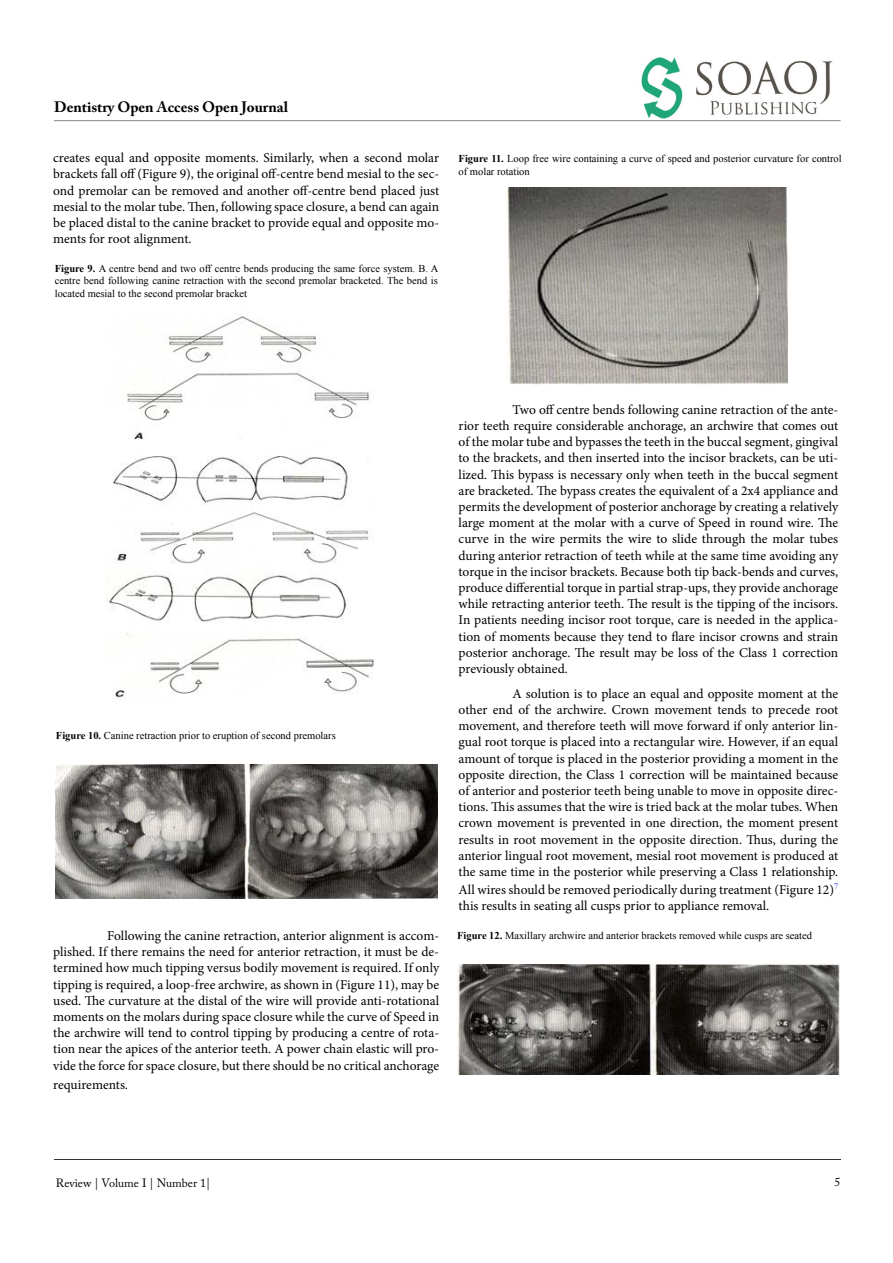
<style>
.page{position:relative;width:893px;height:1263px;background:#fff}
.page>*{position:absolute;margin:0;border:0;box-sizing:border-box;transform-origin:0 0}
.t1{font:700 15px "Adobe Caslon Pro";color:#000}
.t2{font:13.5px/16.2px "Minion Pro";color:#000;text-align:justify}
.t3{font:12px "Adobe Caslon Pro";color:#000}
.t4{font:10.5px/12.6px "Times New Roman";color:#000;text-align:justify}
.s1{font-weight:700}
</style>
<div class="page">
<hr style="left:54px;top:120px;width:787px;height:1px;background:#808285">
<img style="left:641px;top:57px;width:192px;height:62px">
<svg style="left:54px;top:1159px;width:787px;height:1px"></svg>
<img style="left:106px;top:316px;width:268px;height:382px">
<img style="left:56px;top:764px;width:382px;height:134px">
<img style="left:506px;top:188px;width:282px;height:197px">
<img style="left:457px;top:964px;width:382px;height:111px">
<p class="t1" style="left:54px;top:98px;width:235px">Dentistry Open Access Open Journal</p>
<p class="t2" style="left:53px;top:150px;width:387px">creates equal and opposite moments. Similarly, when a second molar brackets fall off (Figure 9), the original off-centre bend mesial to the sec&shy;ond premolar can be removed and another off-centre bend placed just mesial to the molar tube. Then, following space closure, a bend can again be placed distal to the canine bracket to provide equal and opposite mo&shy;ments for root alignment.</p>
<p class="t4" style="left:55px;top:262px;width:385px"><span class="s1">Figure 9.</span> A centre bend and two off centre bends producing the same force system. B. A centre bend following canine retraction with the second premolar bracketed. The bend is located mesial to the second premolar bracket</p>
<p class="t4" style="left:459px;top:152px;width:385px"><span class="s1">Figure 11.</span> Loop free wire containing a curve of speed and posterior curvature for control of molar rotation</p>
<p class="t4" style="left:56px;top:729px;width:281px"><span class="s1">Figure 10.</span> Canine retraction prior to eruption of second premolars</p>
<p class="t2" style="left:53px;top:928px;width:387px;text-indent:54px">Following the canine retraction, anterior alignment is accom&shy;plished. If there remains the need for anterior retraction, it must be de&shy;termined how much tipping versus bodily movement is required. If only tipping is required, a loop-free archwire, as shown in (Figure 11), may be used. The curvature at the distal of the wire will provide anti-rotational moments on the molars during space closure while the curve of Speed in the archwire will tend to control tipping by producing a centre of rota&shy;tion near the apices of the anterior teeth. A power chain elastic will pro&shy;vide the force for space closure, but there should be no critical anchorage</p>
<p class="t2" style="left:53px;top:1077px;width:76px">requirements.</p>
<p class="t2" style="left:459px;top:401px;width:381px;text-indent:54px">Two off centre bends following canine retraction of the ante&shy;rior teeth require considerable anchorage, an archwire that comes out of the molar tube and bypasses the teeth in the buccal segment, gingival to the brackets, and then inserted into the incisor brackets, can be uti&shy;lized. This bypass is necessary only when teeth in the buccal segment are bracketed. The bypass creates the equivalent of a 2x4 appliance and permits the development of posterior anchorage by creating a relatively large moment at the molar with a curve of Speed in round wire. The curve in the wire permits the wire to slide through the molar tubes during anterior retraction of teeth while at the same time avoiding any torque in the incisor brackets. Because both tip back-bends and curves, produce differential torque in partial strap-ups, they provide anchorage while retracting anterior teeth. The result is the tipping of the incisors.<br>In patients needing incisor root torque, care is needed in the applica&shy;tion of moments because they tend to flare incisor crowns and strain posterior anchorage. The result may be loss of the Class 1 correction previously obtained.</p>
<p class="t2" style="left:459px;top:685px;width:381px;text-indent:54px">A solution is to place an equal and opposite moment at the other end of the archwire. Crown movement tends to precede root movement, and therefore teeth will move forward if only anterior lin&shy;gual root torque is placed into a rectangular wire. However, if an equal amount of torque is placed in the posterior providing a moment in the opposite direction, the Class 1 correction will be maintained because of anterior and posterior teeth being unable to move in opposite direc&shy;tions. This assumes that the wire is tried back at the molar tubes. When crown movement is prevented in one direction, the moment present results in root movement in the opposite direction. Thus, during the anterior lingual root movement, mesial root movement is produced at the same time in the posterior while preserving a Class 1 relationship.</p>
<p class="t2" style="left:459px;top:881px;width:381px">All wires should be removed periodically during treatment (Figure 12)<sup>7 </sup>this results in seating all cusps prior to appliance removal.</p>
<p class="t4" style="left:457px;top:929px;width:356px"><span class="s1">Figure 12.</span> Maxillary archwire and anterior brackets removed while cusps are seated</p>
<p class="t3" style="left:56px;top:1176px;width:156px">Review | Volume I | Number 1|</p>
<p class="t3" style="left:835px;top:1174px;width:7px">5</p>
</div>
